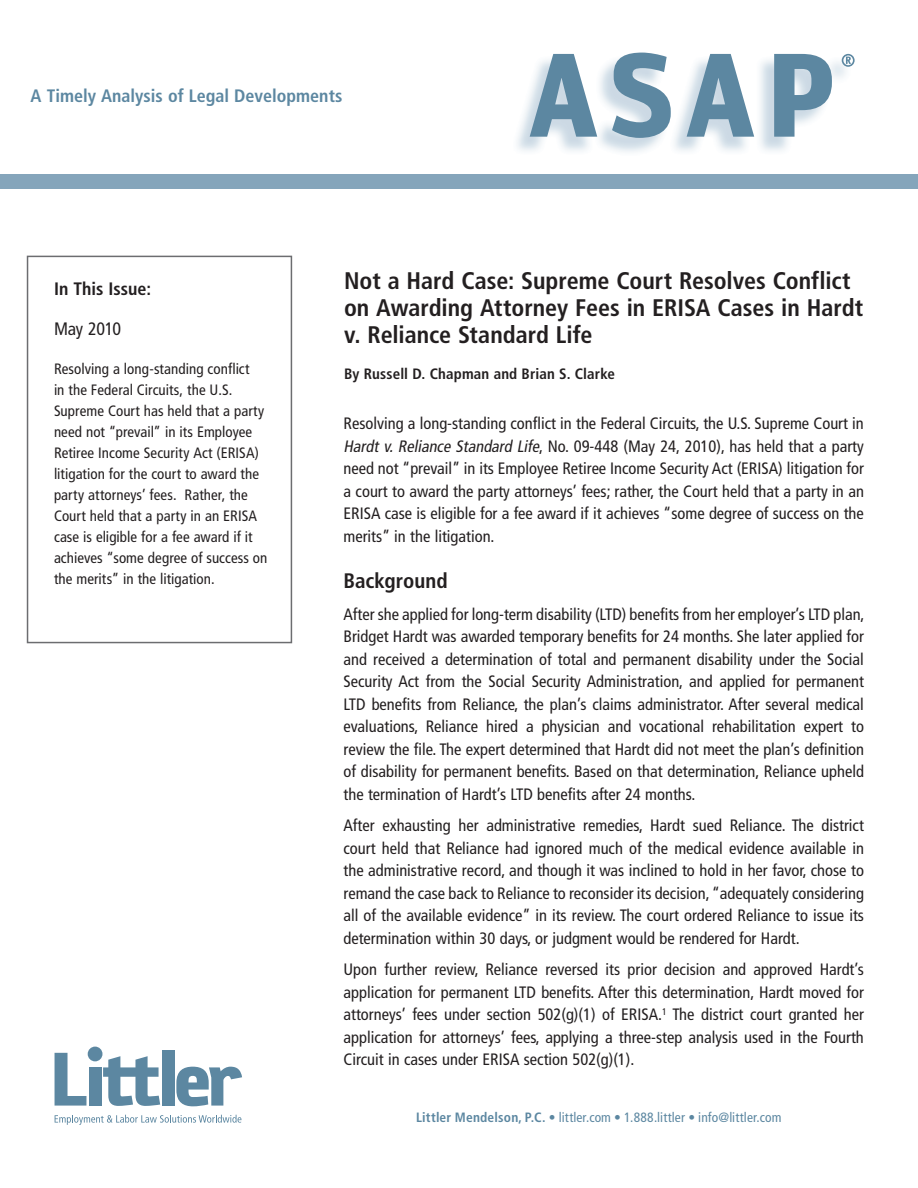
<style>
.page{position:relative;width:918px;height:1188px;background:#fff}
.page>*{position:absolute;margin:0;border:0;box-sizing:border-box;transform-origin:0 0}
.t1{font:700 condensed 24px/27px "Frutiger LT Std";color:#231f20}
.t2{font:700 condensed 21px "Frutiger LT Std";color:#231f20}
.t3{font:700 condensed 18px "Frutiger LT Std";color:#5c87a1}
.t4{font:700 condensed 18px "Frutiger LT Std";color:#231f20}
.t5{font:condensed 18px "Frutiger LT Std";letter-spacing:-.015em;color:#231f20}
.t6{font:condensed 16.5px/22.5px "Frutiger LT Std";color:#231f20;text-align:justify}
.t7{font:condensed 15px/21px "Frutiger LT Std";letter-spacing:.005em;color:#231f20}
.t8{font:700 condensed 15px "Frutiger LT Std";letter-spacing:.01em;color:#231f20}
.t9{font:condensed 13.5px "Frutiger LT Std";letter-spacing:.005em;color:#5c87a1}
.s1{font-style:italic}
.s2{font-weight:700}
</style>
<div class="page">
<svg style="left:55px;top:1115px;width:186px;height:10px"></svg>
<div style="left:88px;top:1047px;width:14px;height:14px;background:#5c87a1;border-radius:50%"></div>
<div style="left:89px;top:1067px;width:12px;height:39px;background:#5c87a1"></div>
<svg style="left:55px;top:1053px;width:31px;height:53px"></svg>
<div style="left:162px;top:1050px;width:12px;height:56px;background:#5c87a1"></div>
<svg style="left:103px;top:1056px;width:57px;height:50px"></svg>
<svg style="left:176px;top:1067px;width:66px;height:39px"></svg>
<div style="left:0;top:174px;width:918px;height:15px;background:#85a5bb"></div>
<svg style="left:530px;top:53px;width:325px;height:85px"></svg>
<div style="left:27px;top:256px;width:265px;height:387px;border:2px solid #6c6d70"></div>
<p class="t3" style="left:31px;top:86px;width:313px">A Timely Analysis of Legal Developments</p>
<p class="t4" style="left:54px;top:278px;width:99px">In This Issue:</p>
<p class="t5" style="left:54px;top:318px;width:69px">May 2010</p>
<p class="t7" style="left:54px;top:358px;width:215px">Resolving a long-standing conflict<br>in the Federal Circuits, the U.S.<br>Supreme Court has held that a party need not “prevail” in its Employee Retiree Income Security Act (ERISA) litigation for the court to award the party attorneys’ fees. Rather, the Court held that a party in an ERISA case is eligible for a fee award if it achieves “some degree of success on the merits” in the litigation.</p>
<h1 class="t1" style="left:344px;top:267px;width:521px">Not a Hard Case: Supreme Court Resolves Conflict on Awarding Attorney Fees in ERISA Cases in Hardt v. Reliance Standard Life</h1>
<p class="t8" style="left:344px;top:364px;width:272px">By Russell D. Chapman and Brian S. Clarke</p>
<p class="t6" style="left:343px;top:413px;width:522px">Resolving a long-standing conflict in the Federal Circuits, the U.S. Supreme Court in <span class="s1">Hardt v. Reliance Standard Life</span>, No. 09-448 (May 24, 2010), has held that a party need not “prevail” in its Employee Retiree Income Security Act (ERISA) litigation for a court to award the party attorneys’ fees; rather, the Court held that a party in an ERISA case is eligible for a fee award if it achieves “some degree of success on the merits” in the litigation.</p>
<p class="t2" style="left:344px;top:569px;width:106px">Background</p>
<p class="t6" style="left:344px;top:603px;width:523px">After she applied for long-term disability (LTD) benefits from her employer’s LTD plan, Bridget Hardt was awarded temporary benefits for 24 months. She later applied for and received a determination of total and permanent disability under the Social Security Act from the Social Security Administration, and applied for permanent LTD benefits from Reliance, the plan’s claims administrator. After several medical evaluations, Reliance hired a physician and vocational rehabilitation expert to review the file. The expert determined that Hardt did not meet the plan’s definition of disability for permanent benefits. Based on that determination, Reliance upheld the termination of Hardt’s LTD benefits after 24 months.</p>
<p class="t6" style="left:344px;top:814px;width:522px">After exhausting her administrative remedies, Hardt sued Reliance. The district court held that Reliance had ignored much of the medical evidence available in the administrative record, and though it was inclined to hold in her favor, chose to remand the case back to Reliance to reconsider its decision, “adequately considering all of the available evidence” in its review. The court ordered Reliance to issue its determination within 30 days, or judgment would be rendered for Hardt.</p>
<p class="t6" style="left:343px;top:958px;width:522px">Upon further review, Reliance reversed its prior decision and approved Hardt’s application for permanent LTD benefits. After this determination, Hardt moved for attorneys’ fees under section 502(g)(1) of ERISA.<sup>1</sup> The district court granted her application for attorneys’ fees, applying a three-step analysis used in the Fourth Circuit in cases under ERISA section 502(g)(1).</p>
<p class="t9" style="left:416px;top:1110px;width:367px"><span class="s2">Littler Mendelson, P.C.</span> • littler.com • 1.888.littler • info@littler.com</p>
</div>
